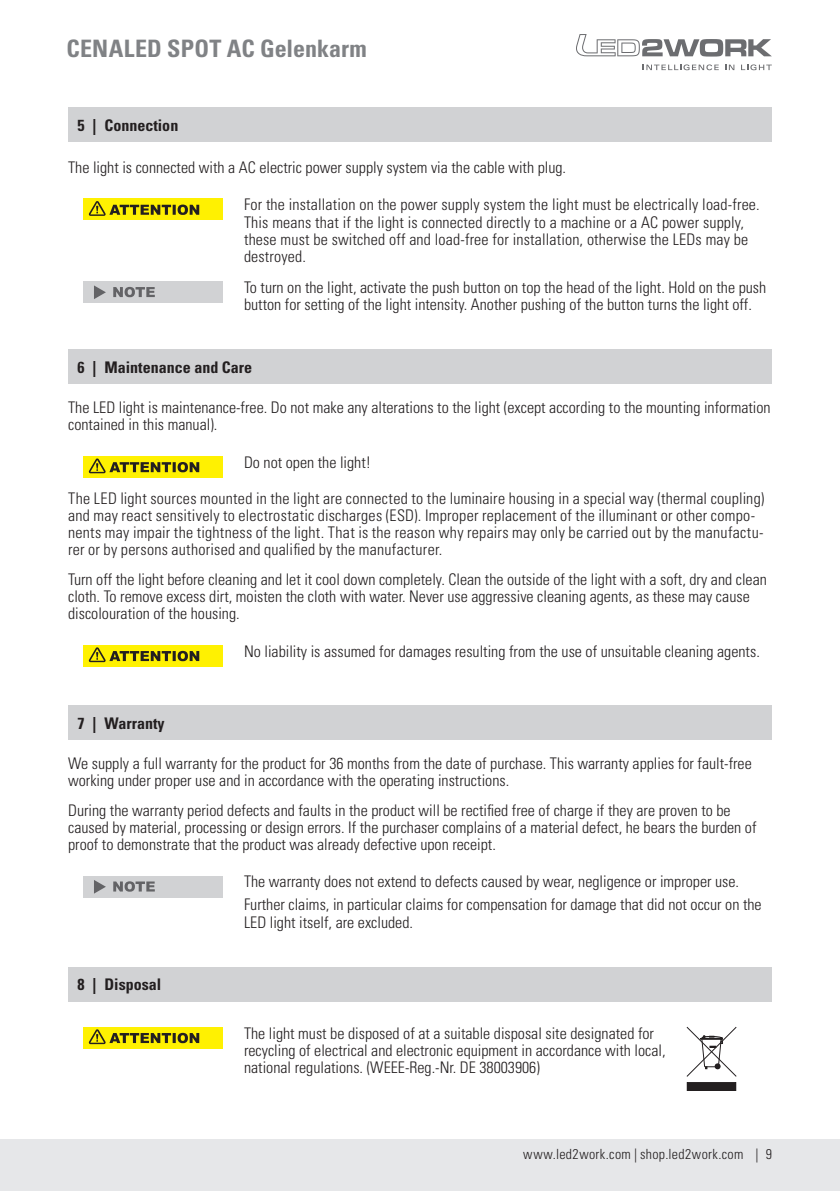
<style>
.page{position:relative;width:840px;height:1191px;background:#fff}
.page>*{position:absolute;margin:0;border:0;box-sizing:border-box;transform-origin:0 0}
.t1{font:700 condensed 24px "Univers LT Std";letter-spacing:.005em;color:#808285}
.t2{font:300 condensed 16px/17.2px "Univers LT Std";color:#231f20}
.t3{font:700 condensed 16px "Univers LT Std";color:#231f20}
.t4{font:300 condensed 14px "Univers LT Std";letter-spacing:.025em;color:#231f20}
</style>
<div class="page">
<div style="left:0;top:1140px;width:839px;height:51px;background:#e6e7e9"></div>
<svg style="left:576px;top:34px;width:195px;height:23px"></svg>
<svg style="left:642px;top:64px;width:76px;height:6px"></svg>
<svg style="left:725px;top:65px;width:9px;height:5px"></svg>
<svg style="left:741px;top:64px;width:30px;height:6px"></svg>
<div style="left:68px;top:108px;width:703px;height:34px;background:#d1d2d4"></div>
<div style="left:84px;top:199px;width:139px;height:21px;background:#fff101"></div>
<svg style="left:89px;top:201px;width:110px;height:15px"></svg>
<div style="left:84px;top:281px;width:139px;height:22px;background:#d1d2d4"></div>
<svg style="left:94px;top:285px;width:12px;height:14px"></svg>
<svg style="left:113px;top:287px;width:42px;height:10px"></svg>
<div style="left:68px;top:350px;width:703px;height:34px;background:#d1d2d4"></div>
<div style="left:84px;top:456px;width:139px;height:21px;background:#fff101"></div>
<svg style="left:89px;top:458px;width:110px;height:15px"></svg>
<div style="left:84px;top:645px;width:139px;height:21px;background:#fff101"></div>
<svg style="left:89px;top:647px;width:110px;height:15px"></svg>
<div style="left:68px;top:706px;width:703px;height:34px;background:#d1d2d4"></div>
<div style="left:84px;top:876px;width:139px;height:21px;background:#d1d2d4"></div>
<svg style="left:94px;top:880px;width:12px;height:13px"></svg>
<svg style="left:113px;top:881px;width:42px;height:10px"></svg>
<div style="left:68px;top:967px;width:703px;height:34px;background:#d1d2d4"></div>
<div style="left:84px;top:1027px;width:139px;height:21px;background:#fff101"></div>
<svg style="left:89px;top:1029px;width:110px;height:15px"></svg>
<div style="left:686px;top:1082px;width:49px;height:8px;background:#231f20"></div>
<svg style="left:686px;top:1026px;width:50px;height:51px"></svg>
<h1 class="t1" style="left:32px;top:33px;width:336px">BA CENALED SPOT AC Gelenkarm</h1>
<p class="t3" style="left:77px;top:115px;width:102px">5 | Connection</p>
<p class="t2" style="left:68px;top:159px;width:499px">The light is connected with a AC electric power supply system via the cable with plug.</p>
<p class="t2" style="left:244px;top:196px;width:517px">For the installation on the power supply system the light must be electrically load-free.<br>This means that if the light is connected directly to a machine or a AC power supply, these must be switched off and load-free for installation, otherwise the LEDs may be destroyed.</p>
<p class="t2" style="left:244px;top:279px;width:523px">To turn on the light, activate the push button on top the head of the light. Hold on the push button for setting of the light intensity. Another pushing of the button turns the light off.</p>
<p class="t3" style="left:77px;top:357px;width:176px">6 | Maintenance and Care</p>
<p class="t2" style="left:68px;top:399px;width:703px">The LED light is maintenance-free. Do not make any alterations to the light (except according to the mounting information contained in this manual).</p>
<p class="t2" style="left:244px;top:453px;width:129px">Do not open the light!</p>
<p class="t2" style="left:68px;top:489px;width:697px">The LED light sources mounted in the light are connected to the luminaire housing in a special way (thermal coupling) and may react sensitively to electrostatic discharges (ESD). Improper replacement of the illuminant or other compo&shy;nents may impair the tightness of the light. That is the reason why repairs may only be carried out by the manufactu&shy;rer or by persons authorised and qualified by the manufacturer.</p>
<p class="t2" style="left:68px;top:570px;width:700px">Turn off the light before cleaning and let it cool down completely. Clean the outside of the light with a soft, dry and clean cloth. To remove excess dirt, moisten the cloth with water. Never use aggressive cleaning agents, as these may cause discolouration of the housing.</p>
<p class="t2" style="left:244px;top:642px;width:517px">No liability is assumed for damages resulting from the use of unsuitable cleaning agents.</p>
<p class="t3" style="left:77px;top:713px;width:89px">7 | Warranty</p>
<p class="t2" style="left:68px;top:755px;width:684px">We supply a full warranty for the product for 36 months from the date of purchase. This warranty applies for fault-free working under proper use and in accordance with the operating instructions.</p>
<p class="t2" style="left:68px;top:801px;width:689px">During the warranty period defects and faults in the product will be rectified free of charge if they are proven to be caused by material, processing or design errors. If the purchaser complains of a material defect, he bears the burden of proof to demonstrate that the product was already defective upon receipt.</p>
<p class="t2" style="left:244px;top:870px;width:519px;line-height:23px">The warranty does not extend to defects caused by wear, negligence or improper use.<br>Further claims, in particular claims for compensation for damage that did not occur on the</p>
<p class="t2" style="left:244px;top:913px;width:170px">LED light itself, are excluded.</p>
<p class="t3" style="left:77px;top:974px;width:85px">8 | Disposal</p>
<p class="t2" style="left:244px;top:1024px;width:423px">The light must be disposed of at a suitable disposal site designated for recycling of electrical and electronic equipment in accordance with local, national regulations. (WEEE-Reg.-Nr. DE 38003906)</p>
<p class="t4" style="left:523px;top:1145px;width:250px">www.led2work.com | shop.led2work.com | 9</p>
</div>
